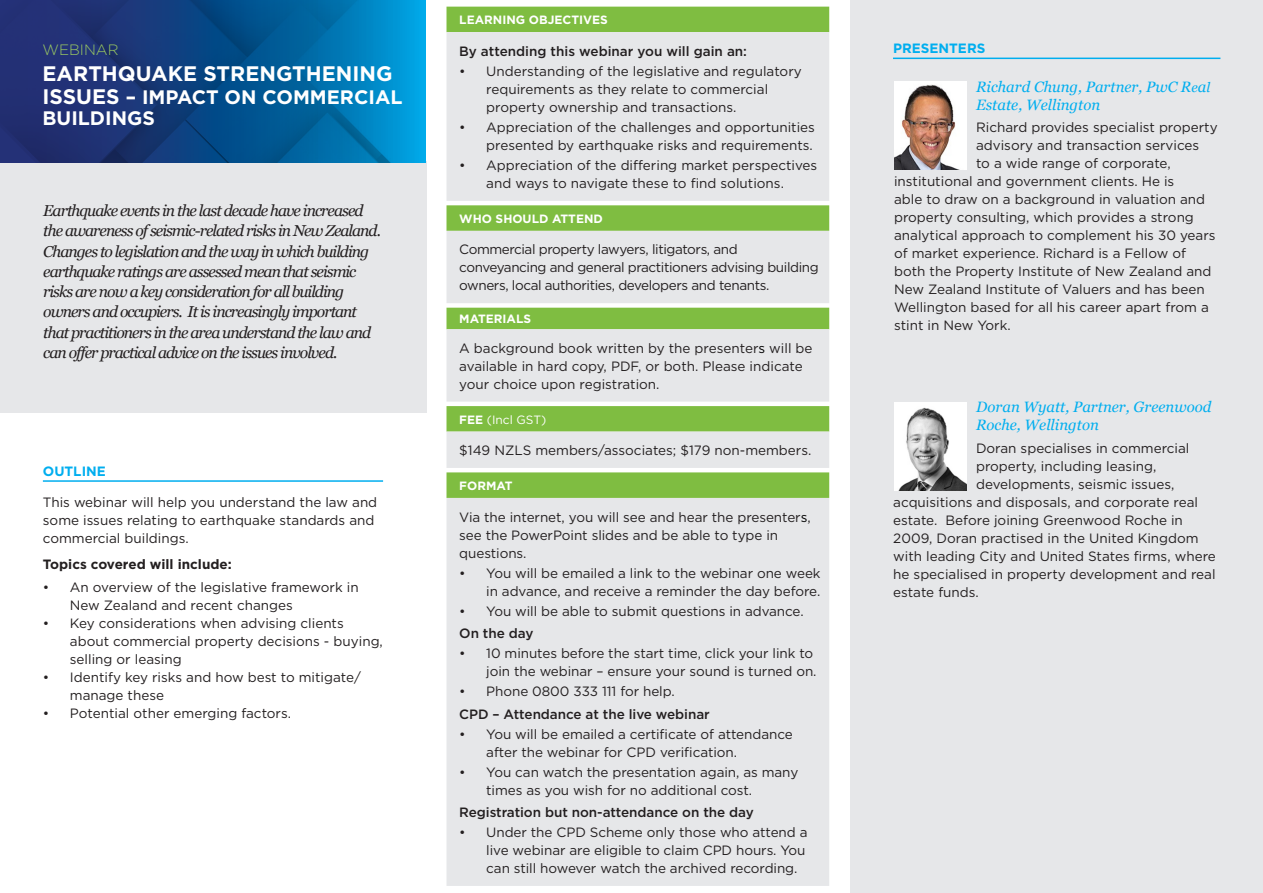
<style>
.page{position:relative;width:1263px;height:893px;background:#fff}
.page>*{position:absolute;margin:0;border:0;box-sizing:border-box;transform-origin:0 0}
.t1{font:700 21px "Gotham";color:#fff}
.t2{font:700 19.5px/21px "Gotham";color:#fff}
.Inside__Introduction{font:italic 15.75px/20.2px "Georgia";letter-spacing:-.06em;color:#231f20}
.Body_Copy{font:italic 15px/18px "Georgia";color:#00aeef}
.t3{font:300 15px "Gotham";color:#99c862}
.Body_Copy-2{font:13.5px/18px "Gotham";color:#231f20}
.Body_Copy-3{font:13.5px/18px "Gotham";letter-spacing:-.03em;color:#231f20}
.Inside__Text{font:13.5px/18px "Gotham";letter-spacing:-.005em;color:#231f20}
.Inside__Text-2{font:500 13.5px "Gotham";letter-spacing:-.005em;color:#231f20}
.Body_Highlight{font:500 13.5px "Gotham";color:#231f20}
.Body_Highlight-2{font:700 13.5px "Gotham";color:#231f20}
.Sub_Heading_01{font:700 13.5px "Gotham";color:#00aeef}
.Bullet_Point{font:500 13.5px "Gotham";letter-spacing:-.005em;color:#231f20}
.t4{font:700 12px "Gotham";color:#fff}
.t5{font:12px "Gotham";color:#fff}
.s1{color:#000}
.s2{font-weight:700}
.s3{font-size:21px}
.s4{font-size:13.5px}
</style>
<div class="page">
<div style="left:851px;top:0;width:412px;height:893px;background:#e6e7e9"></div>
<div style="left:0;top:162px;width:426px;height:251px;background:#e6e7e9"></div>
<img style="left:0;top:0;width:426px;height:162px">
<hr style="left:43px;top:480px;width:340px;height:2px;background:#00aeef">
<div style="left:446px;top:7px;width:383px;height:25px;background:#7fbd41"></div>
<svg style="left:446px;top:32px;width:383px;height:854px;background:#dae2d6"></svg>
<img style="left:894px;top:81px;width:72px;height:88px">
<img style="left:894px;top:402px;width:72px;height:88px">
<hr style="left:893px;top:58px;width:327px;height:1px;background:#00aeef">
<p class="t4" style="left:459px;top:12px;width:150px">LEARNING OBJECTIVES</p>
<p class="Body_Highlight" style="left:459px;top:42px;width:289px">By attending this webinar you will gain an:</p>
<p class="Body_Copy-2" style="left:486px;top:62px;width:317px;text-indent:-27px">• Understanding of the legislative and regulatory requirements as they relate to commercial property ownership and transactions.</p>
<p class="Body_Copy-2" style="left:459px;top:118px;width:357px;text-align:right">• Appreciation of the challenges and opportunities presented by earthquake risks and requirements.</p>
<p class="Body_Copy-2" style="left:459px;top:156px;width:360px;text-align:center">• Appreciation of the differing market perspectives and ways to navigate these to find solutions.</p>
<p class="t4" style="left:459px;top:211px;width:145px">WHO SHOULD ATTEND</p>
<p class="Body_Copy-3" style="left:459px;top:240px;width:361px">Commercial property lawyers, litigators, and conveyancing and general practitioners advising building owners, local authorities, developers and tenants.</p>
<p class="t4" style="left:459px;top:311px;width:73px">MATERIALS</p>
<p class="Body_Copy-2" style="left:459px;top:339px;width:355px">A background book written by the presenter<span class="s1">s</span> will be available in hard copy, PDF, or both. Please indicate your choice upon registration.</p>
<p class="t5" style="left:459px;top:412px;width:89px"><span class="s2">FEE</span> (Incl GST)</p>
<p class="Body_Copy-2" style="left:459px;top:441px;width:354px">$149 NZLS members/associates; $179 non-members.</p>
<p class="t4" style="left:459px;top:478px;width:55px">FORMAT</p>
<p class="Inside__Text" style="left:459px;top:507px;width:353px">Via the internet, you will see and hear the presenter<span class="s1">s</span>, see the PowerPoint slides and be able to type in questions.</p>
<p class="Body_Copy-2" style="left:459px;top:564px;width:363px;text-align:right">• You will be emailed a link to the webinar one week in advance, and receive a reminder the day before.</p>
<p class="Body_Copy-2" style="left:459px;top:602px;width:346px">• You will be able to submit questions in advance.</p>
<p class="Bullet_Point" style="left:459px;top:624px;width:76px">On the day</p>
<p class="Body_Copy-2" style="left:459px;top:644px;width:359px;text-align:right">• 10 minutes before the start time, click your link to join the webinar – ensure your sound is turned on.</p>
<p class="Body_Copy-2" style="left:459px;top:682px;width:217px">• Phone 0800 333 111 for help.</p>
<p class="Inside__Text-2" style="left:459px;top:705px;width:252px">CPD – Attendance at the live webinar</p>
<p class="Body_Copy-2" style="left:486px;top:725px;width:308px;text-indent:-27px">• You will be emailed a certificate of attendance after the webinar for CPD verification.</p>
<p class="Body_Copy-2" style="left:486px;top:763px;width:313px;text-indent:-27px">• You can watch the presentation again, as many times as you wish for no additional cost.</p>
<p class="Inside__Text-2" style="left:459px;top:803px;width:296px">Registration but non-attendance on the day</p>
<p class="Body_Copy-2" style="left:486px;top:823px;width:323px;text-indent:-27px">• Under the CPD Scheme only those who attend a live webinar are eligible to claim CPD hours. You can still however watch the archived recording.</p>
<p class="Sub_Heading_01" style="left:893px;top:40px;width:94px">PRESENTERS</p>
<p class="t3" style="left:43px;top:40px;width:78px">WEBINAR</p>
<p class="t1" style="left:43px;top:60px;width:352px">EARTHQUAKE STRENGTHENING</p>
<p class="t2" style="left:43px;top:86px;width:361px"><span class="s3">ISSUES</span> – IMPACT ON COMMERCIAL<br>BUILDINGS</p>
<p class="Body_Copy" style="left:976px;top:78px;width:236px">Richard Chung, Partner, PwC R<span class="s4">e</span>a<span class="s4">l<br></span>Estate, Wellington</p>
<p class="Body_Copy-2" style="left:976px;top:118px;width:243px">Richard provides specialist property</p>
<p class="Body_Copy-2" style="left:976px;top:136px;width:225px">advisory and transaction services</p>
<p class="Body_Copy-2" style="left:976px;top:154px;width:196px">to a wide range of corporate,</p>
<p class="Body_Copy-2" style="left:894px;top:172px;width:282px">institutional and government clients. He is</p>
<p class="Body_Copy-2" style="left:894px;top:190px;width:313px">able to draw on a background in valuation and</p>
<p class="Body_Copy-2" style="left:894px;top:208px;width:301px">property consulting, which provides a strong</p>
<p class="Body_Copy-2" style="left:894px;top:226px;width:323px">analytical approach to complement his 30 years</p>
<p class="Body_Copy-2" style="left:894px;top:244px;width:293px">of market experience. Richard is a Fellow of</p>
<p class="Body_Copy-2" style="left:894px;top:262px;width:319px">both the Property Institute of New Zealand and</p>
<p class="Body_Copy-2" style="left:894px;top:280px;width:312px">New Zealand Institute of Valuers and has been</p>
<p class="Body_Copy-2" style="left:894px;top:298px;width:316px">Wellington based for all his career apart from a</p>
<p class="Body_Copy-2" style="left:894px;top:316px;width:118px">stint in New York.</p>
<p class="Inside__Introduction" style="left:43px;top:201px;width:339px">Earthquake events in the last decade have increased the awareness of seismic-related risks in New Zealand.<br>Changes to legislation and the way in which building earthquake ratings are assessed mean that seismic risks are now a key consideration for all building owners and occupiers. It is increasingly important that practitioners in the area understand the law and can offer practical advice on the issues involved.</p>
<p class="Body_Copy" style="left:976px;top:398px;width:237px">Doran Wyatt, Partner, Greenwood<br>Roche, Wellington</p>
<p class="Body_Copy-2" style="left:976px;top:439px;width:215px">Doran specialises in commercial</p>
<p class="Body_Copy-2" style="left:976px;top:457px;width:182px">property, including leasing,</p>
<p class="Body_Copy-2" style="left:976px;top:475px;width:200px">developments, seismic issues,</p>
<p class="Body_Copy-2" style="left:893px;top:493px;width:306px">acquisitions and disposals, and corporate real</p>
<p class="Body_Copy-2" style="left:893px;top:511px;width:291px">estate. Before joining Greenwood Roche in</p>
<p class="Body_Copy-2" style="left:893px;top:529px;width:307px">2009, Doran practised in the United Kingdom</p>
<p class="Body_Copy-2" style="left:893px;top:547px;width:324px">with leading City and United States firms, where</p>
<p class="Body_Copy-2" style="left:893px;top:565px;width:324px">he specialised in property development and real</p>
<p class="Body_Copy-2" style="left:893px;top:583px;width:87px">estate funds.</p>
<p class="Sub_Heading_01" style="left:43px;top:462px;width:65px">OUTLINE</p>
<p class="Body_Copy-2" style="left:43px;top:493px;width:336px">This webinar will help you understand the law and some issues relating to earthquake standards and commercial buildings.</p>
<p class="Body_Highlight-2" style="left:43px;top:556px;width:190px">Topics covered will include:</p>
<p class="Body_Copy-2" style="left:70px;top:577px;width:290px;text-indent:-27px">• An overview of the legislative framework in<br>New Zealand and recent changes</p>
<p class="Body_Copy-2" style="left:70px;top:613px;width:314px;text-indent:-27px">• Key considerations when advising clients about commercial property decisions - buying, selling or leasing</p>
<p class="Body_Copy-2" style="left:70px;top:667px;width:293px;text-indent:-27px">• Identify key risks and how best to mitigate/ manage these</p>
<p class="Body_Copy-2" style="left:43px;top:703px;width:250px">• Potential other emerging factors.</p>
</div>
